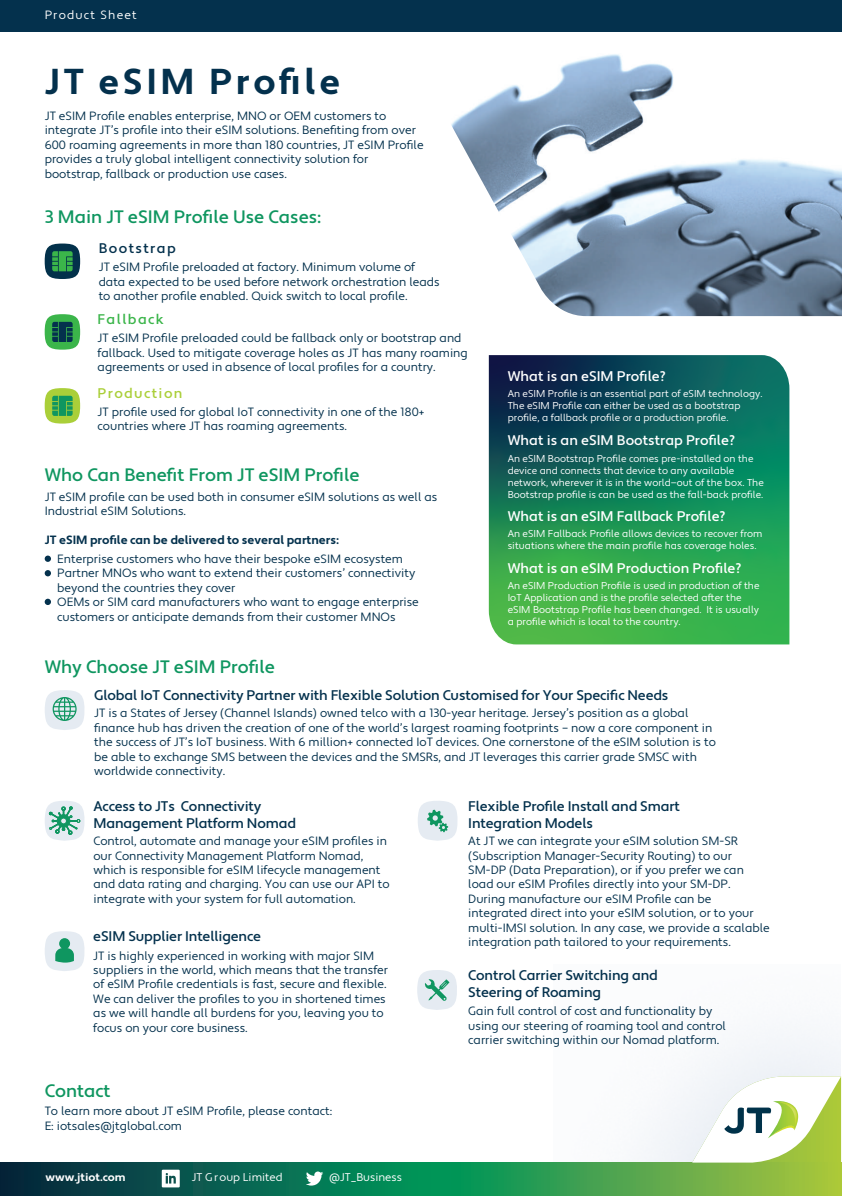
<style>
.page{position:relative;width:842px;height:1196px;background:#fff}
.page>*{position:absolute;margin:0;border:0;box-sizing:border-box;transform-origin:0 0}
.t1{font:700 36px "Apertura";letter-spacing:.1em;color:#04314d}
.t2{font:500 18px "Apertura";color:#0f9660}
.t3{font:500 14px/16.8px "Apertura";letter-spacing:-.01em;color:#04314d}
.t4{font:500 14px "Apertura";color:#fff}
.t5{font:500 14px "Apertura";letter-spacing:.1em;color:#aacf39}
.t6{font:500 14px "Apertura";letter-spacing:.1em;color:#04314d}
.t7{font:500 14px "Apertura";letter-spacing:.1em;color:#3bb54a}
.t8{font:12px/14.4px "Apertura";color:#04314d}
.t9{font:700 12px "Apertura";color:#04314d}
.t10{font:12px "Apertura";letter-spacing:.1em;color:#fff}
.t11{font:11.2px "Apertura";color:#fff}
.t12{font:700 11.2px "Apertura";color:#fff}
.t13{font:10px/12px "Apertura";color:#fff}
</style>
<div class="page">
<img style="left:451px;top:54px;width:391px;height:262px">
<div style="left:553px;top:964px;width:288px;height:232px;background:#fafbfc"></div>
<svg style="left:0;top:1162px;width:673px;height:34px;background:#15754f"></svg>
<svg style="left:673px;top:1076px;width:168px;height:120px"></svg>
<svg style="left:306px;top:1171px;width:17px;height:14px"></svg>
<svg style="left:162px;top:1169px;width:18px;height:18px"></svg>
<div style="left:45px;top:243px;width:35px;height:36px;background:#03314b;border-radius:50%"></div>
<svg style="left:52px;top:251px;width:21px;height:20px"></svg>
<div style="left:45px;top:314px;width:35px;height:36px;background:#3bb54a;border-radius:50%"></div>
<svg style="left:52px;top:322px;width:21px;height:20px"></svg>
<div style="left:45px;top:388px;width:35px;height:35px;background:#aacf39;border-radius:50%"></div>
<svg style="left:52px;top:396px;width:21px;height:20px"></svg>
<div style="left:0;top:0;width:842px;height:32px;background:#04314d"></div>
<svg style="left:418px;top:801px;width:40px;height:39px;background:#cde2e1"></svg>
<svg style="left:45px;top:931px;width:40px;height:40px;background:#bcdcd5"></svg>
<svg style="left:45px;top:690px;width:40px;height:40px;background:#c7e0dc"></svg>
<svg style="left:45px;top:801px;width:40px;height:39px;background:#b7dad2"></svg>
<svg style="left:489px;top:355px;width:300px;height:289px;background:#1e8254"></svg>
<div style="left:45px;top:555px;width:6px;height:7px;background:#04314d;border-radius:50%"></div>
<svg style="left:45px;top:570px;width:6px;height:6px"></svg>
<svg style="left:45px;top:599px;width:6px;height:6px"></svg>
<svg style="left:417px;top:970px;width:40px;height:40px;background:#cfe3e2"></svg>
<p class="t10" style="left:45px;top:8px;width:94px">Product Sheet</p>
<h1 class="t1" style="left:45px;top:59px;width:297px">JT eSIM Profile</h1>
<p class="t8" style="left:45px;top:109px;width:380px">JT eSIM Profile enables enterprise, MNO or OEM customers to integrate JT’s profile into their eSIM solutions. Benefiting from over 600 roaming agreements in more than 180 countries, JT eSIM Profile provides a truly global intelligent connectivity solution for bootstrap, fallback or production use cases.</p>
<h2 class="t2" style="left:45px;top:206px;width:278px">3 Main JT eSIM Profile Use Cases:</h2>
<p class="t6" style="left:99px;top:240px;width:79px">Bootstrap</p>
<p class="t8" style="left:99px;top:260px;width:342px">JT eSIM Profile preloaded at factory. Minimum volume of data expected to be used before network orchestration leads to another profile enabled. Quick switch to local profile.</p>
<p class="t7" style="left:98px;top:311px;width:68px">Fallback</p>
<p class="t8" style="left:98px;top:331px;width:372px">JT eSIM Profile preloaded could be fallback only or bootstrap and fallback. Used to mitigate coverage holes as JT has many roaming agreements or used in absence of local profiles for a country.</p>
<p class="t5" style="left:98px;top:385px;width:86px">Production</p>
<p class="t8" style="left:98px;top:405px;width:328px">JT profile used for global IoT connectivity in one of the 180+ countries where JT has roaming agreements.</p>
<h2 class="t2" style="left:45px;top:464px;width:316px">Who Can Benefit From JT eSIM Profile</h2>
<p class="t8" style="left:45px;top:490px;width:394px">JT eSIM profile can be used both in consumer eSIM solutions as well as<br>Industrial eSIM Solutions.</p>
<p class="t9" style="left:45px;top:532px;width:295px">JT eSIM profile can be delivered to several partners:</p>
<p class="t8" style="left:57px;top:552px;width:363px">Enterprise customers who have their bespoke eSIM ecosystem Partner MNOs who want to extend their customers’ connectivity beyond the countries they cover<br>OEMs or SIM card manufacturers who want to engage enterprise customers or anticipate demands from their customer MNOs</p>
<p class="t4" style="left:508px;top:368px;width:160px">What is an eSIM Profile?</p>
<p class="t13" style="left:508px;top:387px;width:256px">An eSIM Profile is an essential part of eSIM technology.<br>The eSIM Profile can either be used as a bootstrap profile, a fallback profile or a production profile.</p>
<p class="t4" style="left:508px;top:432px;width:229px">What is an eSIM Bootstrap Profile?</p>
<p class="t13" style="left:508px;top:452px;width:258px">An eSIM Bootstrap Profile comes pre-installed on the device and connects that device to any available network, wherever it is in the world—out of the box. The Bootstrap profile is can be used as the fall-back profile.</p>
<p class="t4" style="left:508px;top:508px;width:219px">What is an eSIM Fallback Profile?</p>
<p class="t13" style="left:508px;top:527px;width:256px">An eSIM Fallback Profile allows devices to recover from situations where the main profile has coverage holes.</p>
<p class="t4" style="left:508px;top:560px;width:235px">What is an eSIM Production Profile?</p>
<p class="t13" style="left:508px;top:579px;width:253px">An eSIM Production Profile is used in production of the IoT Application and is the profile selected after the eSIM Bootstrap Profile has been changed. It is usually a profile which is local to the country.</p>
<h2 class="t2" style="left:45px;top:655px;width:232px">Why Choose JT eSIM Profile</h2>
<p class="t8" style="left:94px;top:706px;width:623px">JT is a States of Jersey (Channel Islands) owned telco with a 130-year heritage. Jersey’s position as a global finance hub has driven the creation of one of the world’s largest roaming footprints – now a core component in the success of JT’s IoT business. With 6 million+ connected IoT devices. One cornerstone of the eSIM solution is to be able to exchange SMS between the devices and the SMSRs, and JT leverages this carrier grade SMSC with worldwide connectivity.</p>
<p class="t3" style="left:94px;top:687px;width:576px">Global IoT Connectivity Partner with Flexible Solution Customised for Your Specific Needs</p>
<p class="t3" style="left:93px;top:798px;width:204px">Access to JTs Connectivity<br>Management Platform Nomad</p>
<p class="t8" style="left:93px;top:834px;width:298px">Control, automate and manage your eSIM profiles in our Connectivity Management Platform Nomad, which is responsible for eSIM lifecycle management and data rating and charging. You can use our API to integrate with your system for full automation.</p>
<p class="t3" style="left:93px;top:928px;width:169px">eSIM Supplier Intelligence</p>
<p class="t8" style="left:93px;top:948px;width:296px">JT is highly experienced in working with major SIM suppliers in the world, which means that the transfer of eSIM Profile credentials is fast, secure and flexible.<br>We can deliver the profiles to you in shortened times as we will handle all burdens for you, leaving you to focus on your core business.</p>
<h2 class="t2" style="left:45px;top:1080px;width:67px">Contact</h2>
<p class="t8" style="left:45px;top:1104px;width:289px">To learn more about JT eSIM Profile, please contact:<br>E: iotsales@jtglobal.com</p>
<p class="t12" style="left:45px;top:1170px;width:82px">www.jtiot.com</p>
<p class="t11" style="left:192px;top:1171px;width:92px">JT Group Limited</p>
<p class="t11" style="left:329px;top:1171px;width:74px">@JT_Business</p>
<p class="t3" style="left:468px;top:798px;width:213px">Flexible Profile Install and Smart<br>Integration Models</p>
<p class="t8" style="left:468px;top:834px;width:303px">At JT we can integrate your eSIM solution SM-SR (Subscription Manager-Security Routing) to our SM-DP (Data Preparation), or if you prefer we can load our eSIM Profiles directly into your SM-DP.<br>During manufacture our eSIM Profile can be integrated direct into your eSIM solution, or to your multi-IMSI solution. In any case, we provide a scalable integration path tailored to your requirements.</p>
<p class="t3" style="left:468px;top:967px;width:191px">Control Carrier Switching and<br>Steering of Roaming</p>
<p class="t8" style="left:468px;top:1004px;width:259px">Gain full control of cost and functionality by using our steering of roaming tool and control carrier switching within our Nomad platform.</p>
</div>
